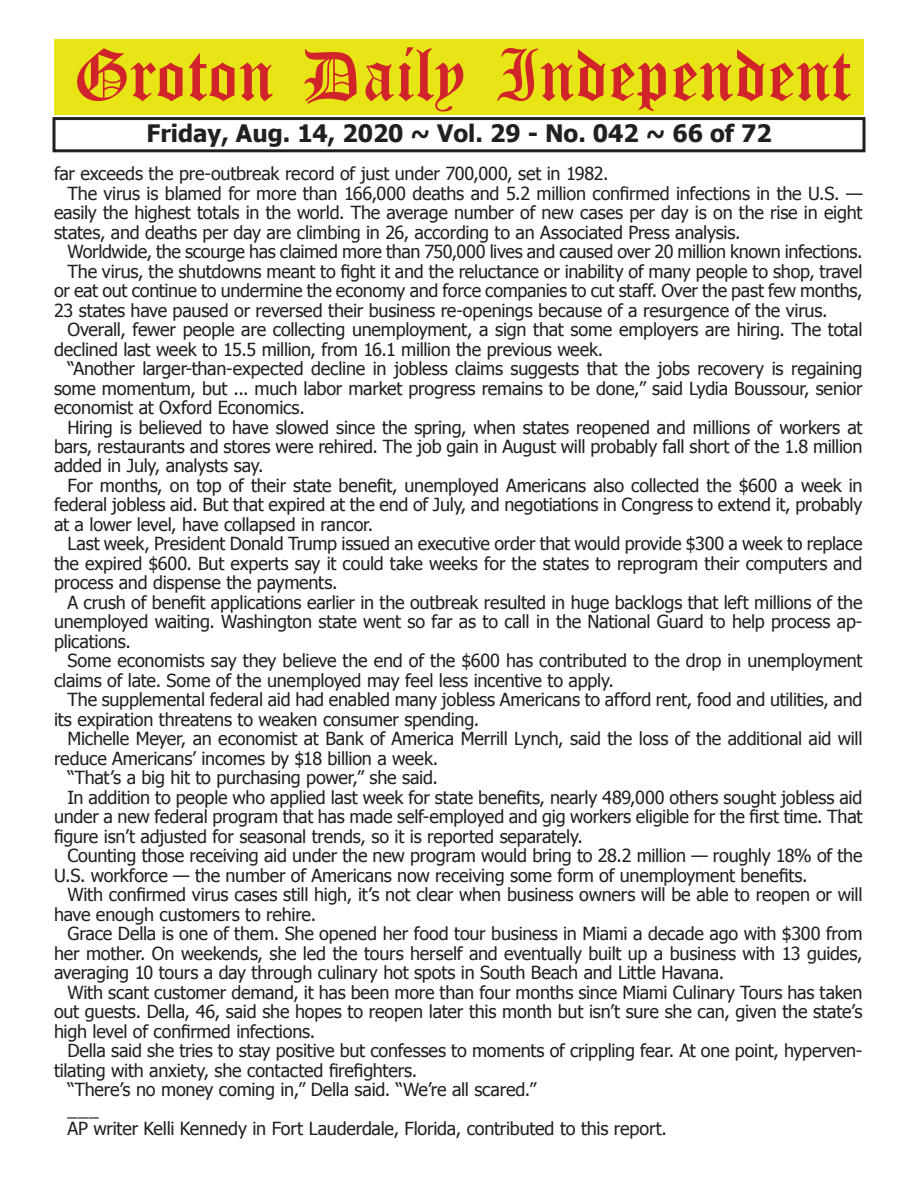
<style>
.page{position:relative;width:918px;height:1188px;background:#fff}
.page>*{position:absolute;margin:0;border:0;box-sizing:border-box;transform-origin:0 0}
.t1{font:54px "Old English Five";color:#d1232a}
.t2{font:700 24px "Tahoma";color:#231f20}
.t3{font:18px "Tahoma";letter-spacing:-.01em;color:#231f20}
</style>
<div class="page">
<div style="left:52px;top:117px;width:814px;height:35px;border:3px solid #231f20"></div>
<div style="left:54px;top:40px;width:810px;height:75px;background:#e7e515"></div>
<h1 class="t1" style="left:73px;top:50px;width:779px">Groton Daily Independent</h1>
<h2 class="t2" style="left:146px;top:116px;width:627px">Friday, Aug. 14, 2020 ~ Vol. 29 - No. 042 ~ 66 of 72</h2>
<p class="t3" style="left:54px;top:161px;width:556px">far exceeds the pre-outbreak record of just under 700,000, set in 1982.</p>
<p class="t3" style="left:68px;top:181px;width:796px">The virus is blamed for more than 166,000 deaths and 5.2 million confirmed infections in the U.S. —</p>
<p class="t3" style="left:54px;top:200px;width:810px">easily the highest totals in the world. The average number of new cases per day is on the rise in eight</p>
<p class="t3" style="left:54px;top:220px;width:688px">states, and deaths per day are climbing in 26, according to an Associated Press analysis.</p>
<p class="t3" style="left:68px;top:239px;width:796px">Worldwide, the scourge has claimed more than 750,000 lives and caused over 20 million known infections.</p>
<p class="t3" style="left:68px;top:259px;width:796px">The virus, the shutdowns meant to fight it and the reluctance or inability of many people to shop, travel</p>
<p class="t3" style="left:54px;top:278px;width:810px">or eat out continue to undermine the economy and force companies to cut staff. Over the past few months,</p>
<p class="t3" style="left:54px;top:298px;width:775px">23 states have paused or reversed their business re-openings because of a resurgence of the virus.</p>
<p class="t3" style="left:68px;top:317px;width:796px">Overall, fewer people are collecting unemployment, a sign that some employers are hiring. The total</p>
<p class="t3" style="left:54px;top:337px;width:551px">declined last week to 15.5 million, from 16.1 million the previous week.</p>
<p class="t3" style="left:68px;top:356px;width:797px">“Another larger-than-expected decline in jobless claims suggests that the jobs recovery is regaining</p>
<p class="t3" style="left:54px;top:376px;width:810px">some momentum, but ... much labor market progress remains to be done,” said Lydia Boussour, senior</p>
<p class="t3" style="left:54px;top:395px;width:252px">economist at Oxford Economics.</p>
<p class="t3" style="left:68px;top:415px;width:796px">Hiring is believed to have slowed since the spring, when states reopened and millions of workers at</p>
<p class="t3" style="left:54px;top:434px;width:810px">bars, restaurants and stores were rehired. The job gain in August will probably fall short of the 1.8 million</p>
<p class="t3" style="left:54px;top:454px;width:211px">added in July, analysts say.</p>
<p class="t3" style="left:68px;top:473px;width:797px">For months, on top of their state benefit, unemployed Americans also collected the $600 a week in</p>
<p class="t3" style="left:54px;top:493px;width:810px">federal jobless aid. But that expired at the end of July, and negotiations in Congress to extend it, probably</p>
<p class="t3" style="left:54px;top:512px;width:321px">at a lower level, have collapsed in rancor.</p>
<p class="t3" style="left:68px;top:532px;width:797px">Last week, President Donald Trump issued an executive order that would provide $300 a week to replace</p>
<p class="t3" style="left:54px;top:551px;width:810px">the expired $600. But experts say it could take weeks for the states to reprogram their computers and</p>
<p class="t3" style="left:54px;top:571px;width:285px">process and dispense the payments.</p>
<p class="t3" style="left:68px;top:590px;width:797px">A crush of benefit applications earlier in the outbreak resulted in huge backlogs that left millions of the</p>
<p class="t3" style="left:54px;top:610px;width:810px">unemployed waiting. Washington state went so far as to call in the National Guard to help process ap-</p>
<p class="t3" style="left:54px;top:629px;width:79px">plications.</p>
<p class="t3" style="left:68px;top:649px;width:797px">Some economists say they believe the end of the $600 has contributed to the drop in unemployment</p>
<p class="t3" style="left:54px;top:668px;width:561px">claims of late. Some of the unemployed may feel less incentive to apply.</p>
<p class="t3" style="left:68px;top:688px;width:797px">The supplemental federal aid had enabled many jobless Americans to afford rent, food and utilities, and</p>
<p class="t3" style="left:54px;top:707px;width:427px">its expiration threatens to weaken consumer spending.</p>
<p class="t3" style="left:68px;top:727px;width:796px">Michelle Meyer, an economist at Bank of America Merrill Lynch, said the loss of the additional aid will</p>
<p class="t3" style="left:54px;top:746px;width:386px">reduce Americans’ incomes by $18 billion a week.</p>
<p class="t3" style="left:68px;top:766px;width:372px">“That’s a big hit to purchasing power,” she said.</p>
<p class="t3" style="left:68px;top:785px;width:796px">In addition to people who applied last week for state benefits, nearly 489,000 others sought jobless aid</p>
<p class="t3" style="left:54px;top:805px;width:810px">under a new federal program that has made self-employed and gig workers eligible for the first time. That</p>
<p class="t3" style="left:54px;top:824px;width:531px">figure isn’t adjusted for seasonal trends, so it is reported separately.</p>
<p class="t3" style="left:68px;top:844px;width:797px">Counting those receiving aid under the new program would bring to 28.2 million — roughly 18% of the</p>
<p class="t3" style="left:54px;top:863px;width:755px">U.S. workforce — the number of Americans now receiving some form of unemployment benefits.</p>
<p class="t3" style="left:68px;top:883px;width:796px">With confirmed virus cases still high, it’s not clear when business owners will be able to reopen or will</p>
<p class="t3" style="left:54px;top:902px;width:264px">have enough customers to rehire.</p>
<p class="t3" style="left:68px;top:922px;width:797px">Grace Della is one of them. She opened her food tour business in Miami a decade ago with $300 from</p>
<p class="t3" style="left:54px;top:941px;width:810px">her mother. On weekends, she led the tours herself and eventually built up a business with 13 guides,</p>
<p class="t3" style="left:54px;top:961px;width:672px">averaging 10 tours a day through culinary hot spots in South Beach and Little Havana.</p>
<p class="t3" style="left:68px;top:980px;width:797px">With scant customer demand, it has been more than four months since Miami Culinary Tours has taken</p>
<p class="t3" style="left:54px;top:1000px;width:810px">out guests. Della, 46, said she hopes to reopen later this month but isn’t sure she can, given the state’s</p>
<p class="t3" style="left:54px;top:1019px;width:263px">high level of confirmed infections.</p>
<p class="t3" style="left:68px;top:1039px;width:796px">Della said she tries to stay positive but confesses to moments of crippling fear. At one point, hyperven-</p>
<p class="t3" style="left:54px;top:1058px;width:365px">tilating with anxiety, she contacted firefighters.</p>
<p class="t3" style="left:68px;top:1078px;width:470px">“There’s no money coming in,” Della said. “We’re all scared.”</p>
<p class="t3" style="left:68px;top:1097px;width:33px">___</p>
<p class="t3" style="left:68px;top:1117px;width:601px">AP writer Kelli Kennedy in Fort Lauderdale, Florida, contributed to this report.</p>
</div>
